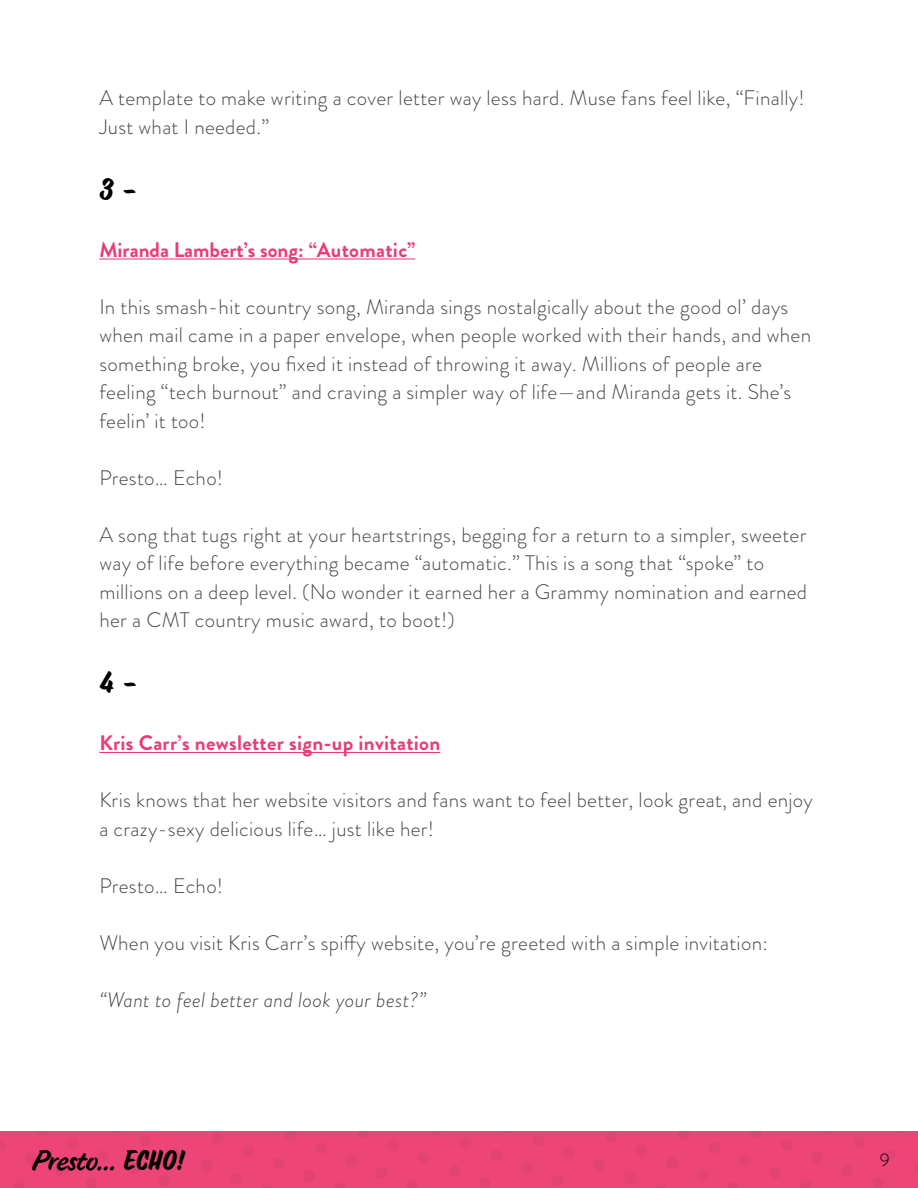
<style>
.page{position:relative;width:918px;height:1188px;background:#fff}
.page>*{position:absolute;margin:0;border:0;box-sizing:border-box;transform-origin:0 0}
.t1{font:30px "Suti";color:#000}
.t2{font:300 27.45px "Tasty";letter-spacing:-.01em;color:#000}
.t3{font:300 21px/28.5px "Brandon Grotesque";letter-spacing:.015em;color:#464647}
.t4{font:700 21px "Brandon Grotesque";letter-spacing:.015em;color:#eb3b78}
.t5{font:italic 300 21px "Brandon Grotesque";letter-spacing:.015em;color:#464647}
.t6{font:300 18px "Brandon Grotesque";color:#000}
.s1{font-family:"Suti";font-weight:400}
</style>
<div class="page">
<img style="left:0;top:1132px;width:918px;height:56px">
<hr style="left:99px;top:258px;width:316px;height:2px;background:#eb3b78">
<hr style="left:99px;top:752px;width:341px;height:1px;background:#eb3b78">
<p class="t3" style="left:99px;top:84px;width:707px">A template to make writing a cover letter way less hard. Muse fans feel like, “Finally!<br>Just what I needed.”</p>
<h1 class="t1" style="left:99px;top:164px;width:39px">3 -</h1>
<p class="t4" style="left:99px;top:235px;width:317px">Miranda Lambert’s song: “Automatic”</p>
<p class="t3" style="left:99px;top:293px;width:713px">In this smash-hit country song, Miranda sings nostalgically about the good ol’ days when mail came in a paper envelope, when people worked with their hands, and when something broke, you fixed it instead of throwing it away. Millions of people are feeling “tech burnout” and craving a simpler way of life—and Miranda gets it. She’s feelin’ it too!</p>
<p class="t3" style="left:99px;top:464px;width:125px">Presto… Echo!</p>
<p class="t3" style="left:99px;top:520px;width:709px">A song that tugs right at your heartstrings, begging for a return to a simpler, sweeter way of life before everything became “automatic.” This is a song that “spoke” to millions on a deep level. (No wonder it earned her a Grammy nomination and earned her a CMT country music award, to boot!)</p>
<h1 class="t1" style="left:99px;top:657px;width:39px">4 -</h1>
<p class="t4" style="left:99px;top:729px;width:342px">Kris Carr’s newsletter sign-up invitation</p>
<p class="t3" style="left:99px;top:786px;width:715px">Kris knows that her website visitors and fans want to feel better, look great, and enjoy a crazy-sexy delicious life… just like her!</p>
<p class="t3" style="left:99px;top:872px;width:125px">Presto… Echo!</p>
<p class="t3" style="left:99px;top:929px;width:670px">When you visit Kris Carr’s spiffy website, you’re greeted with a simple invitation:</p>
<p class="t5" style="left:99px;top:985px;width:328px">“Want to feel better and look your best?”</p>
<h2 class="t2" style="left:31px;top:1144px;width:156px">Presto... <span class="s1">ECHO!</span></h2>
<p class="t6" style="left:880px;top:1147px;width:11px">9</p>
</div>
